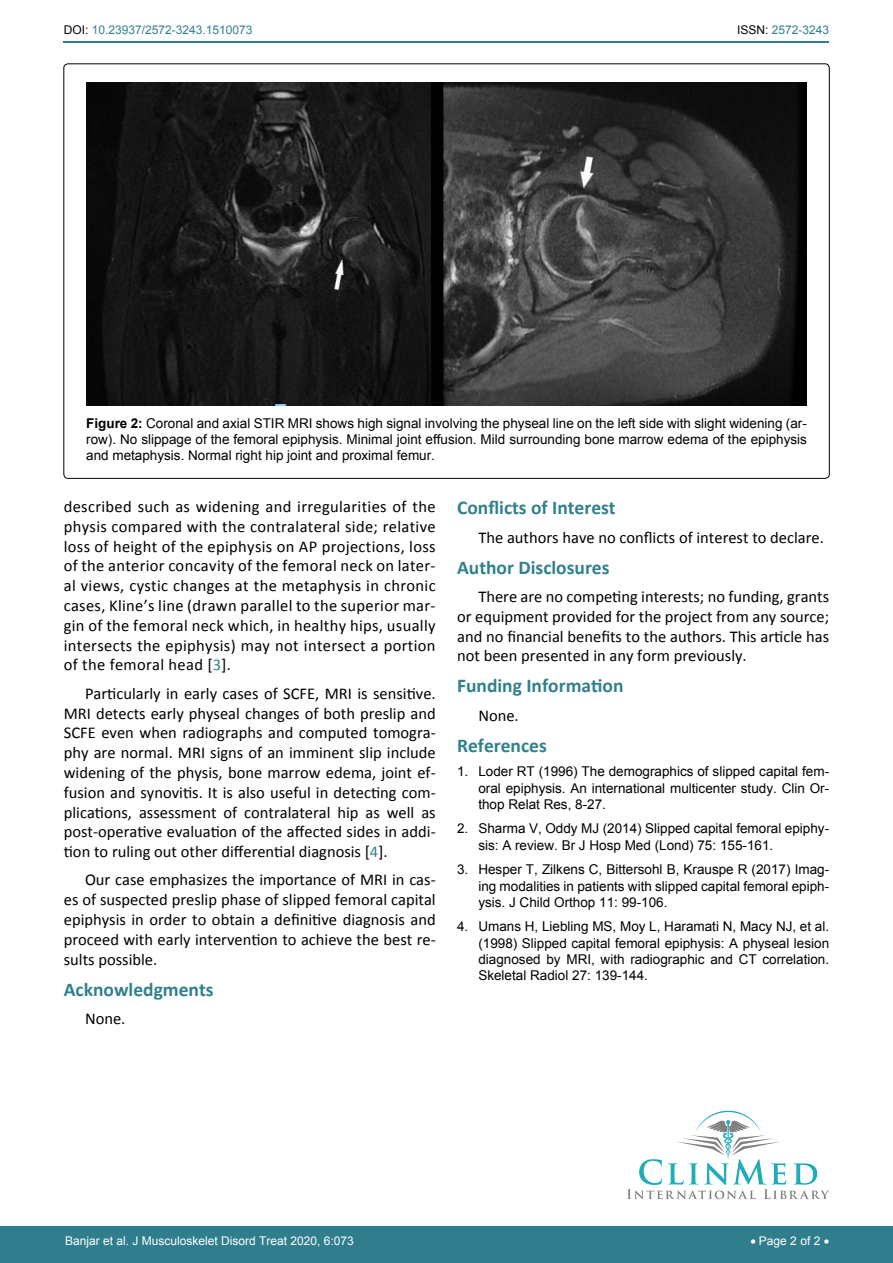
<style>
.page{position:relative;width:893px;height:1263px;background:#fff}
.page>*{position:absolute;margin:0;border:0;box-sizing:border-box;transform-origin:0 0}
.t1{font:700 19.5px "Calibri";color:#30808d}
.t2{font:16.5px/19.8px "Calibri";color:#000;text-align:justify}
.t3{font:13.5px/16.2px "Arial";color:#000;text-align:justify}
.t4{font:12px "Arial";color:#fff}
.t5{font:12px "Arial";color:#30808d}
.s1{color:#000}
.s2{font-weight:700}
.s3{color:#30808d}
</style>
<div class="page">
<hr style="left:64px;top:41px;width:765px;height:2px;background:#30808d">
<div style="left:0;top:1226px;width:893px;height:37px;background:#307d8d"></div>
<img style="left:86px;top:82px;width:721px;height:323px">
<svg style="left:627px;top:1111px;width:202px;height:88px"></svg>
<p class="t5" style="left:64px;top:22px;width:190px"><span class="s1">DOI:</span> 10.23937/2572-3243.1510073</p>
<p class="t5" style="left:737px;top:22px;width:94px"><span class="s1">ISSN:</span> 2572-3243</p>
<p class="t3" style="left:86px;top:415px;width:722px"><span class="s2">Figure 2:</span> Coronal and axial STIR MRI shows high signal involving the physeal line on the left side with slight widening (ar&shy;row). No slippage of the femoral epiphysis. Minimal joint effusion. Mild surrounding bone marrow edema of the epiphysis and metaphysis. Normal right hip joint and proximal femur.</p>
<p class="t2" style="left:64px;top:497px;width:373px">described such as widening and irregularities of the physis compared with the contralateral side; relative loss of height of the epiphysis on AP projections, loss of the anterior concavity of the femoral neck on later&shy;al views, cystic changes at the metaphysis in chronic cases, Kline’s line (drawn parallel to the superior mar&shy;gin of the femoral neck which, in healthy hips, usually intersects the epiphysis) may not intersect a portion of the femoral head [<span class="s3">3</span>].</p>
<p class="t2" style="left:64px;top:683px;width:373px;text-indent:21px">Particularly in early cases of SCFE, MRI is sensitive.<br>MRI detects early physeal changes of both preslip and SCFE even when radiographs and computed tomogra&shy;phy are normal. MRI signs of an imminent slip include widening of the physis, bone marrow edema, joint ef&shy;fusion and synovitis. It is also useful in detecting com&shy;plications, assessment of contralateral hip as well as post-operative evaluation of the affected sides in addi&shy;tion to ruling out other differential diagnosis [<span class="s3">4</span>].</p>
<p class="t2" style="left:64px;top:870px;width:373px;text-indent:21px">Our case emphasizes the importance of MRI in cas&shy;es of suspected preslip phase of slipped femoral capital epiphysis in order to obtain a definitive diagnosis and proceed with early intervention to achieve the best re&shy;sults possible.</p>
<p class="t1" style="left:64px;top:977px;width:151px">Acknowledgments</p>
<p class="t2" style="left:85px;top:1009px;width:42px">None.</p>
<p class="t1" style="left:457px;top:495px;width:160px">Conflicts of Interest</p>
<p class="t2" style="left:478px;top:527px;width:347px">The authors have no conflicts of interest to declare.</p>
<p class="t1" style="left:457px;top:555px;width:154px">Author Disclosures</p>
<p class="t2" style="left:457px;top:587px;width:374px;text-indent:21px">There are no competing interests; no funding, grants or equipment provided for the project from any source; and no financial benefits to the authors. This article has not been presented in any form previously.</p>
<p class="t1" style="left:457px;top:673px;width:168px">Funding Information</p>
<p class="t2" style="left:478px;top:705px;width:42px">None.</p>
<p class="t1" style="left:457px;top:733px;width:91px">References</p>
<p class="t3" style="left:478px;top:764px;width:352px;text-indent:-21px">1. Loder RT (1996) The demographics of slipped capital fem&shy;oral epiphysis. An international multicenter study. Clin Or&shy;thop Relat Res, 8-27.</p>
<p class="t3" style="left:478px;top:821px;width:352px;text-indent:-21px">2. Sharma V, Oddy MJ (2014) Slipped capital femoral epiphy&shy;sis: A review. Br J Hosp Med (Lond) 75: 155-161.</p>
<p class="t3" style="left:478px;top:862px;width:352px;text-indent:-21px">3. Hesper T, Zilkens C, Bittersohl B, Krauspe R (2017) Imag&shy;ing modalities in patients with slipped capital femoral epiph&shy;ysis. J Child Orthop 11: 99-106.</p>
<p class="t3" style="left:478px;top:919px;width:352px;text-indent:-21px">4. Umans H, Liebling MS, Moy L, Haramati N, Macy NJ, et al. (1998) Slipped capital femoral epiphysis: A physeal lesion diagnosed by MRI, with radiographic and CT correlation.<br>Skeletal Radiol 27: 139-144.</p>
<p class="t4" style="left:65px;top:1233px;width:290px">Banjar et al. J Musculoskelet Disord Treat 2020, 6:073</p>
<p class="t4" style="left:750px;top:1233px;width:80px">• Page 2 of 2 •</p>
</div>
